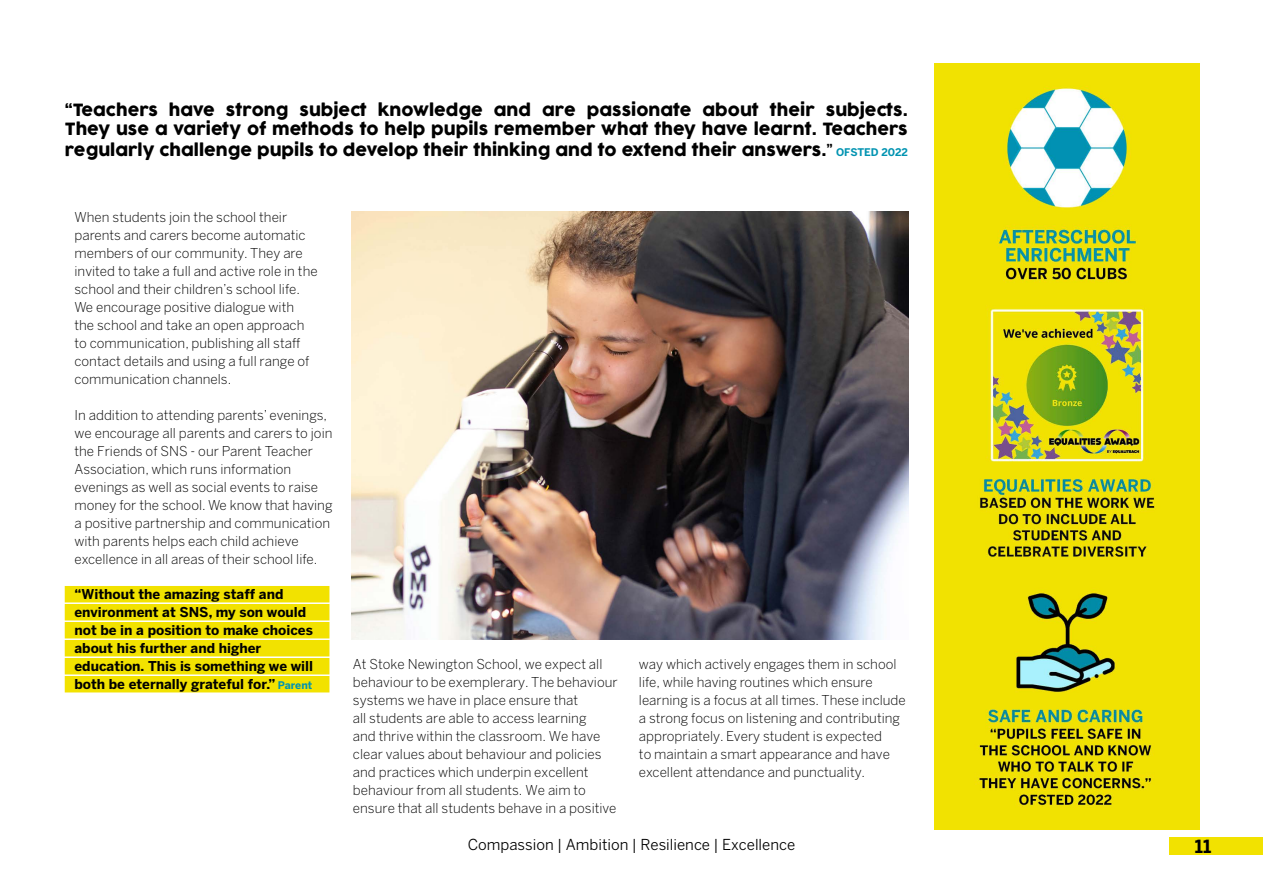
<style>
.page{position:relative;width:1263px;height:893px;background:#fff}
.page>*{position:absolute;margin:0;border:0;box-sizing:border-box;transform-origin:0 0}
.t1{font:700 18px "Benton Sans";color:#000}
.t2{font:16.5px/20.4px "Cocogoose";color:#000;text-align:justify}
.t3{font:15px "Benton Sans";color:#000}
.t4{font:300 13.5px/18px "Benton Sans";color:#000}
.t5{font:700 13.5px/18px "Benton Sans";color:#000}
.s1{font-family:"COCOGOOSE";font-weight:600}
.s2{font-family:"Benton Sans";font-weight:700;font-size:10.5px;color:#0093b1}
.s3{font-size:10.5px;color:#0093b1}
</style>
<div class="page">
<div style="left:65px;top:586px;width:264px;height:16px;background:#f2e200"></div>
<div style="left:65px;top:604px;width:264px;height:16px;background:#f2e200"></div>
<div style="left:65px;top:622px;width:264px;height:16px;background:#f2e200"></div>
<div style="left:65px;top:640px;width:264px;height:16px;background:#f2e200"></div>
<div style="left:65px;top:658px;width:264px;height:16px;background:#f2e200"></div>
<div style="left:65px;top:676px;width:264px;height:16px;background:#f2e200"></div>
<img style="left:352px;top:212px;width:556px;height:428px">
<div style="left:1169px;top:838px;width:94px;height:17px;background:#f2e200"></div>
<img style="left:934px;top:64px;width:265px;height:765px">
<p class="t2" style="left:65px;top:100px;width:845px">“Teachers have strong subject knowledge and are passionate about their subjects.<br>They use a variety of methods to help pupils remember what they have learnt. Teachers regularly challenge pupils to develop their thinking and to extend their answers.<span class="s1">”</span> <span class="s2">OFSTED 2022</span></p>
<p class="t4" style="left:75px;top:208px;width:245px">When students join the school their parents and carers become automatic members of our community. They are invited to take a full and active role in the school and their children’s school life.<br>We encourage positive dialogue with<br>the school and take an open approach to communication, publishing all staff contact details and using a full range of communication channels.</p>
<p class="t4" style="left:75px;top:406px;width:260px">In addition to attending parents’ evenings, we encourage all parents and carers to join the Friends of SNS - our Parent Teacher Association, which runs information evenings as well as social events to raise money for the school. We know that having a positive partnership and communication with parents helps each child achieve excellence in all areas of their school life.</p>
<p class="t5" style="left:75px;top:584px;width:240px">“Without the amazing staff and environment at SNS, my son would not be in a position to make choices about his further and higher education. This is something we will both be eternally grateful for.” <span class="s3">Parent</span></p>
<p class="t4" style="left:353px;top:654px;width:266px">At Stoke Newington School, we expect all behaviour to be exemplerary. The behaviour systems we have in place ensure that<br>all students are able to access learning<br>and thrive within the classroom. We have clear values about behaviour and policies and practices which underpin excellent behaviour from all students. We aim to ensure that all students behave in a positive</p>
<p class="t4" style="left:639px;top:654px;width:268px">way which actively engages them in school life, while having routines which ensure learning is a focus at all times. These include a strong focus on listening and contributing appropriately. Every student is expected<br>to maintain a smart appearance and have excellent attendance and punctuality.</p>
<p class="t3" style="left:468px;top:836px;width:329px">Compassion | Ambition | Resilience | Excellence</p>
<h1 class="t1" style="left:1195px;top:836px;width:18px">11</h1>
</div>
